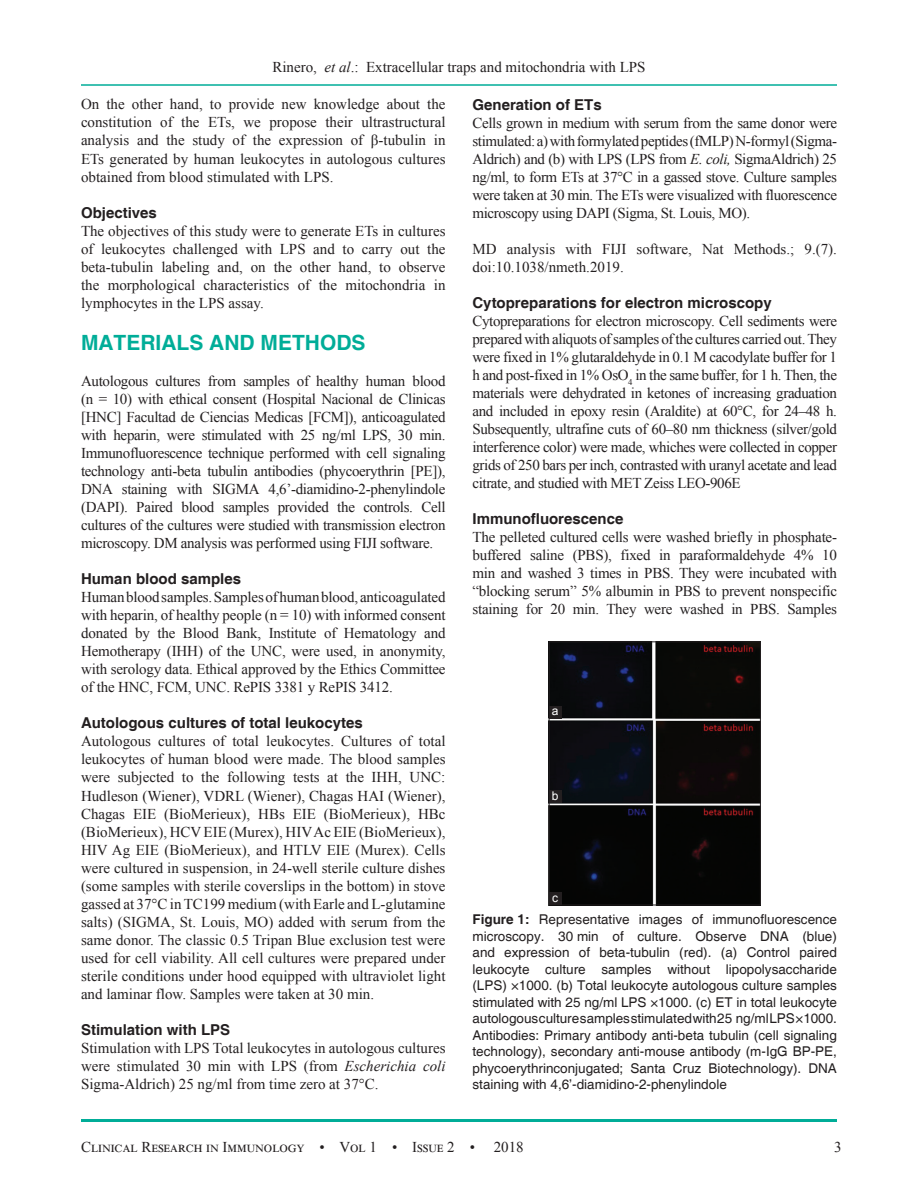
<style>
.page{position:relative;width:918px;height:1188px;background:#fff}
.page>*{position:absolute;margin:0;border:0;box-sizing:border-box;transform-origin:0 0}
.t1{font:700 21px "Helvetica";color:#00ad98}
.TX{font:15px/18px "Times New Roman";color:#231f20;text-align:justify}
.t2{font:700 15px "Helvetica";color:#231f20}
.TX-2{font:15px "Times New Roman";letter-spacing:.03em;color:#231f20}
.FGC{font:13.5px/16.5px "Helvetica";color:#231f20;text-align:justify}
.LABEL{font:12px "Arial";color:#fff}
.s1{font-style:italic}
.s2{font-weight:700}
</style>
<div class="page">
<hr style="left:81px;top:84px;width:756px;height:2px;background:#00ad98">
<hr style="left:81px;top:1119px;width:756px;height:3px;background:#00ad98">
<img style="left:551px;top:644px;width:208px;height:259px">
<div style="left:549px;top:642px;width:212px;height:263px;border:1px solid #231f20"></div>
<div style="left:549px;top:706px;width:13px;height:12px;background:#231f20"></div>
<div style="left:549px;top:790px;width:13px;height:13px;background:#231f20"></div>
<div style="left:549px;top:892px;width:13px;height:13px;background:#231f20"></div>
<p class="TX" style="left:272px;top:57px;width:375px">Rinero, <span class="s1">et al</span>.: Extracellular traps and mitochondria with LPS</p>
<p class="TX" style="left:81px;top:95px;width:366px">On the other hand, to provide new knowledge about the constitution of the ETs, we propose their ultrastructural analysis and the study of the expression of β-tubulin in ETs generated by human leukocytes in autologous cultures obtained from blood stimulated with LPS.</p>
<h2 class="t2" style="left:81px;top:203px;width:77px">Objectives</h2>
<p class="TX" style="left:81px;top:221px;width:366px">The objectives of this study were to generate ETs in cultures of leukocytes challenged with LPS and to carry out the beta-tubulin labeling and, on the other hand, to observe the morphological characteristics of the mitochondria in lymphocytes in the LPS assay.</p>
<h1 class="t1" style="left:81px;top:330px;width:286px">MATERIALS AND METHODS</h1>
<p class="TX" style="left:81px;top:371px;width:366px">Autologous cultures from samples of healthy human blood (n = 10) with ethical consent (Hospital Nacional de Clinicas [HNC] Facultad de Ciencias Medicas [FCM]), anticoagulated with heparin, were stimulated with 25 ng/ml LPS, 30 min.<br>Immunofluorescence technique performed with cell signaling technology anti-beta tubulin antibodies (phycoerythrin [PE]), DNA staining with SIGMA 4,6’-diamidino-2-phenylindole (DAPI). Paired blood samples provided the controls. Cell cultures of the cultures were studied with transmission electron microscopy. DM analysis was performed using FIJI software.</p>
<h2 class="t2" style="left:81px;top:570px;width:162px">Human blood samples</h2>
<p class="TX" style="left:81px;top:588px;width:366px">Human blood samples. Samples of human blood, anticoagulated with heparin, of healthy people (n = 10) with informed consent donated by the Blood Bank, Institute of Hematology and Hemotherapy (IHH) of the UNC, were used, in anonymity, with serology data. Ethical approved by the Ethics Committee of the HNC, FCM, UNC. RePIS 3381 y RePIS 3412.</p>
<h2 class="t2" style="left:81px;top:714px;width:283px">Autologous cultures of total leukocytes</h2>
<p class="TX" style="left:81px;top:732px;width:366px">Autologous cultures of total leukocytes. Cultures of total leukocytes of human blood were made. The blood samples were subjected to the following tests at the IHH, UNC:<br>Hudleson (Wiener), VDRL (Wiener), Chagas HAI (Wiener), Chagas EIE (BioMerieux), HBs EIE (BioMerieux), HBc (BioMerieux), HCV EIE (Murex), HIV Ac EIE (BioMerieux), HIV Ag EIE (BioMerieux), and HTLV EIE (Murex). Cells were cultured in suspension, in 24-well sterile culture dishes (some samples with sterile coverslips in the bottom) in stove gassed at 37°C in TC199 medium (with Earle and L-glutamine salts) (SIGMA, St. Louis, MO) added with serum from the same donor. The classic 0.5 Tripan Blue exclusion test were used for cell viability. All cell cultures were prepared under sterile conditions under hood equipped with ultraviolet light and laminar flow. Samples were taken at 30 min.</p>
<h2 class="t2" style="left:81px;top:1020px;width:151px">Stimulation with LPS</h2>
<p class="TX" style="left:81px;top:1038px;width:366px">Stimulation with LPS Total leukocytes in autologous cultures were stimulated 30 min with LPS (from <span class="s1">Escherichia coli </span>Sigma-Aldrich) 25 ng/ml from time zero at 37°C.</p>
<h2 class="t2" style="left:472px;top:95px;width:131px">Generation of ETs</h2>
<p class="TX" style="left:472px;top:113px;width:366px">Cells grown in medium with serum from the same donor were stimulated: a) with formylated peptides (fMLP) N-formyl (Sigma-Aldrich) and (b) with LPS (LPS from <span class="s1">E. coli,</span> SigmaAldrich) 25 ng/ml, to form ETs at 37°C in a gassed stove. Culture samples were taken at 30 min. The ETs were visualized with fluorescence microscopy using DAPI (Sigma, St. Louis, MO).</p>
<p class="TX" style="left:472px;top:239px;width:366px">MD analysis with FIJI software, Nat Methods.; 9.(7). doi:10.1038/nmeth.2019.</p>
<h2 class="t2" style="left:472px;top:293px;width:301px">Cytopreparations for electron microscopy</h2>
<p class="TX" style="left:472px;top:311px;width:366px">Cytopreparations for electron microscopy. Cell sediments were prepared with aliquots of samples of the cultures carried out. They were fixed in 1% glutaraldehyde in 0.1 M cacodylate buffer for 1 h and post-fixed in 1% OsO<sub>4</sub> in the same buffer, for 1 h. Then, the materials were dehydrated in ketones of increasing graduation and included in epoxy resin (Araldite) at 60°C, for 24–48 h.<br>Subsequently, ultrafine cuts of 60–80 nm thickness (silver/gold interference color) were made, whiches were collected in copper grids of 250 bars per inch, contrasted with uranyl acetate and lead citrate, and studied with MET Zeiss LEO-906E</p>
<h2 class="t2" style="left:472px;top:509px;width:152px">Immunofluorescence</h2>
<p class="TX" style="left:472px;top:527px;width:366px">The pelleted cultured cells were washed briefly in phosphate&shy;buffered saline (PBS), fixed in paraformaldehyde 4% 10 min and washed 3 times in PBS. They were incubated with “blocking serum” 5% albumin in PBS to prevent nonspecific staining for 20 min. They were washed in PBS. Samples</p>
<p class="LABEL" style="left:552px;top:703px;width:8px">a</p>
<p class="LABEL" style="left:552px;top:788px;width:8px">b</p>
<p class="LABEL" style="left:552px;top:890px;width:7px">c</p>
<p class="FGC" style="left:472px;top:912px;width:366px"><span class="s2">Figure 1:</span> Representative images of immunofluorescence microscopy. 30 min of culture. Observe DNA (blue) and expression of beta-tubulin (red). (a) Control paired leukocyte culture samples without lipopolysaccharide (LPS) ×1000. (b) Total leukocyte autologous culture samples stimulated with 25 ng/ml LPS ×1000. (c) ET in total leukocyte autologous culture samples stimulated with 25 ng/ml LPS ×1000.<br>Antibodies: Primary antibody anti-beta tubulin (cell signaling technology), secondary anti-mouse antibody (m-IgG BP-PE, phycoerythrinconjugated; Santa Cruz Biotechnology). DNA staining with 4,6’-diamidino-2-phenylindole</p>
<p class="TX-2" style="left:81px;top:1136px;width:396px">Clinical Research in Immunology • Vol 1 • Issue 2 •</p>
<p class="TX" style="left:494px;top:1137px;width:31px">2018</p>
<p class="TX" style="left:834px;top:1137px;width:9px">3</p>
</div>
